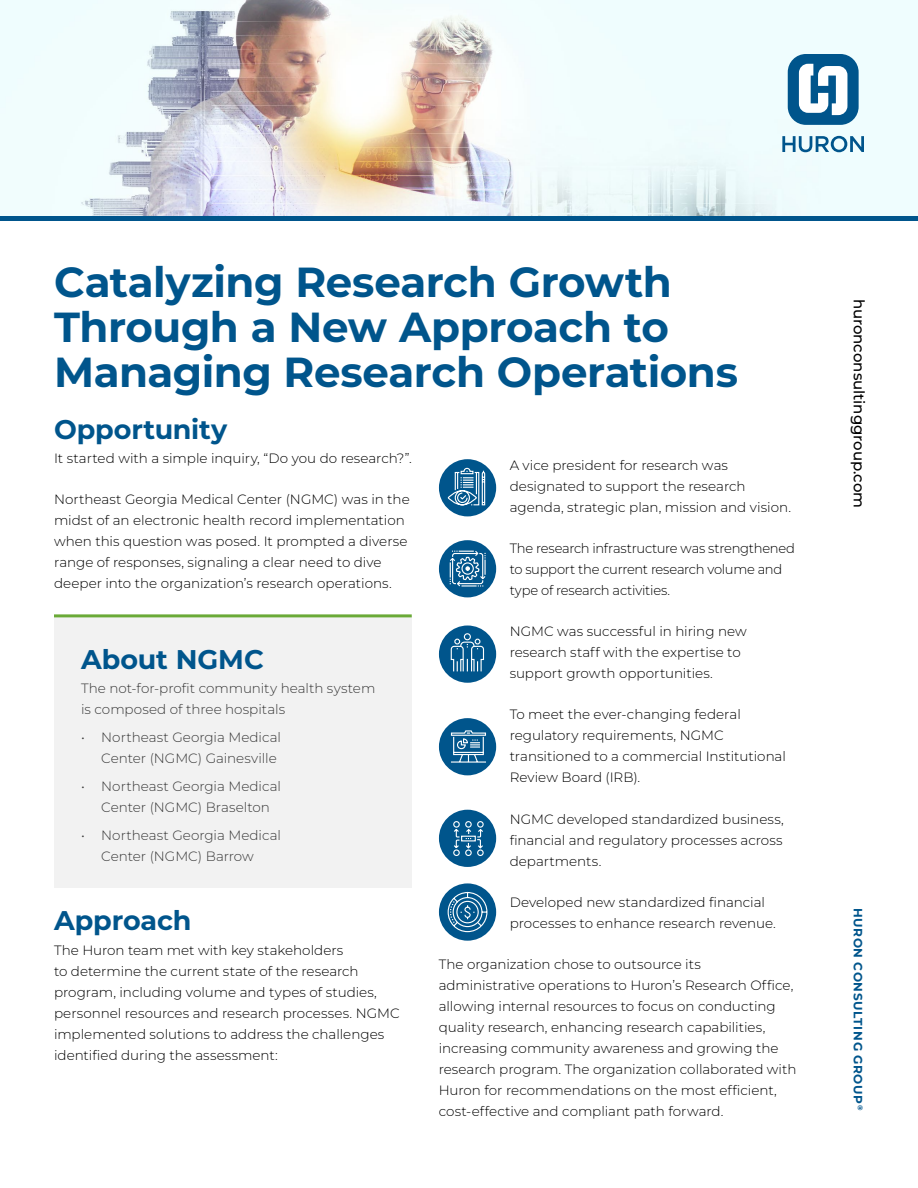
<style>
.page{position:relative;width:918px;height:1188px;background:#fff}
.page>*{position:absolute;margin:0;border:0;box-sizing:border-box;transform-origin:0 0}
.t1{font:700 42px/45px "Montserrat";letter-spacing:-.01em;color:#00558c}
.t2{font:700 27px "Montserrat";letter-spacing:-.005em;color:#00558c}
.t3{font:500 15px "Montserrat";letter-spacing:-.005em;color:#000}
.t4{font:300 13.5px/21px "Montserrat";color:#000}
.t5{font:300 13.5px/21px "Montserrat";color:#383838}
.t6{font:300 13.5px/21px "Montserrat";letter-spacing:-.02em;color:#000}
.t7{font:700 12px "Montserrat";letter-spacing:.055em;color:#00558c}
</style>
<div class="page">
<img style="left:0;top:0;width:918px;height:216px">
<hr style="left:0;top:216px;width:918px;height:4px;background:#00558c">
<div style="left:788px;top:54px;width:71px;height:71px;background:#00558c;border-radius:18px"></div>
<svg style="left:782px;top:136px;width:82px;height:16px"></svg>
<svg style="left:799px;top:64px;width:48px;height:51px"></svg>
<div style="left:54px;top:616px;width:358px;height:272px;background:#f2f2f2"></div>
<hr style="left:54px;top:614px;width:358px;height:3px;background:#6aaa37">
<div style="left:439px;top:459px;width:57px;height:57px;background:#00558c;border-radius:50%"></div>
<svg style="left:447px;top:467px;width:39px;height:39px"></svg>
<div style="left:439px;top:540px;width:57px;height:57px;background:#00558c;border-radius:50%"></div>
<svg style="left:449px;top:550px;width:37px;height:37px"></svg>
<div style="left:439px;top:626px;width:57px;height:57px;background:#00558c;border-radius:50%"></div>
<svg style="left:450px;top:633px;width:35px;height:39px"></svg>
<div style="left:439px;top:718px;width:57px;height:57px;background:#00558c;border-radius:50%"></div>
<svg style="left:450px;top:730px;width:36px;height:33px"></svg>
<div style="left:439px;top:810px;width:57px;height:57px;background:#00558c;border-radius:50%"></div>
<svg style="left:453px;top:821px;width:31px;height:35px"></svg>
<div style="left:439px;top:883px;width:57px;height:58px;background:#00558c;border-radius:50%"></div>
<svg style="left:447px;top:891px;width:41px;height:42px"></svg>
<h1 class="t1" style="left:54px;top:259px;width:685px">Catalyzing Research Growth<br>Through a New Approach to<br>Managing Research Operations</h1>
<h2 class="t2" style="left:54px;top:411px;width:175px">Opportunity</h2>
<p class="t4" style="left:54px;top:448px;width:359px">It started with a simple inquiry, “Do you do research?”.</p>
<p class="t4" style="left:54px;top:489px;width:357px">Northeast Georgia Medical Center (NGMC) was in the midst of an electronic health record implementation when this question was posed. It prompted a diverse range of responses, signaling a clear need to dive deeper into the organization’s research operations.</p>
<p class="t4" style="left:510px;top:454px;width:283px">A vice president for research was designated to support the research agenda, strategic plan, mission and vision.</p>
<p class="t6" style="left:510px;top:537px;width:287px">The research infrastructure was strengthened to support the current research volume and type of research activities.</p>
<p class="t4" style="left:510px;top:621px;width:239px">NGMC was successful in hiring new research staff with the expertise to support growth opportunities.</p>
<p class="t4" style="left:510px;top:704px;width:278px">To meet the ever-changing federal regulatory requirements, NGMC transitioned to a commercial Institutional<br>Review Board (IRB).</p>
<p class="t4" style="left:510px;top:808px;width:276px;text-align:justify">NGMC developed standardized business, financial and regulatory processes across departments.</p>
<p class="t4" style="left:510px;top:891px;width:268px">Developed new standardized financial processes to enhance research revenue.</p>
<p class="t4" style="left:439px;top:954px;width:359px">The organization chose to outsource its administrative operations to Huron’s Research Office, allowing internal resources to focus on conducting quality research, enhancing research capabilities, increasing community awareness and growing the research program. The organization collaborated with Huron for recommendations on the most efficient, cost-effective and compliant path forward.</p>
<h2 class="t2" style="left:81px;top:641px;width:184px">About NGMC</h2>
<p class="t5" style="left:81px;top:678px;width:296px">The not-for-profit community health system is composed of three hospitals</p>
<p class="t5" style="left:101px;top:726px;width:181px;text-indent:-20px">• Northeast Georgia Medical<br>Center (NGMC) Gainesville</p>
<p class="t5" style="left:101px;top:775px;width:181px;text-indent:-20px">• Northeast Georgia Medical<br>Center (NGMC) Braselton</p>
<p class="t5" style="left:81px;top:824px;width:202px;text-align:center">• Northeast Georgia Medical<br>Center (NGMC) Barrow</p>
<h2 class="t2" style="left:54px;top:903px;width:139px">Approach</h2>
<p class="t4" style="left:54px;top:939px;width:347px">The Huron team met with key stakeholders<br>to determine the current state of the research program, including volume and types of studies, personnel resources and research processes. NGMC implemented solutions to address the challenges identified during the assessment:</p>
<p class="t3" style="left:869px;top:298px;width:211px;rotate:90deg">huronconsultinggroup.com</p>
<p class="t7" style="left:866px;top:908px;width:204px;rotate:90deg">HURON CONSULTING GROUP<sup>®</sup></p>
</div>
